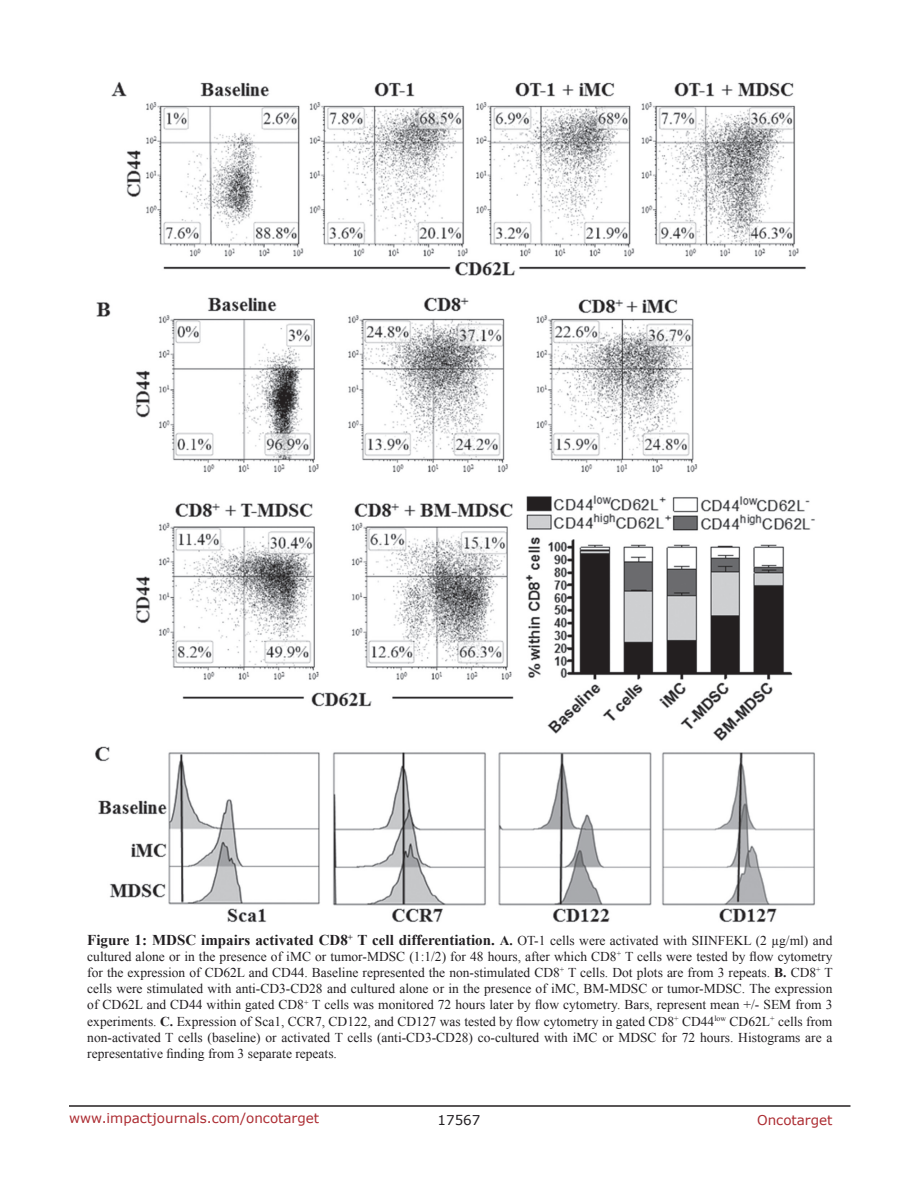
<style>
.page{position:relative;width:918px;height:1188px;background:#fff}
.page>*{position:absolute;margin:0;border:0;box-sizing:border-box;transform-origin:0 0}
.FigureText{font:700 15px "Times New Roman";color:#221f22}
.FigureText-2{font:13.5px/16.2px "Times New Roman";color:#221f22;text-align:justify}
.t1{font:13.5px "Verdana";color:#ac2b31}
.t2{font:13.5px "Verdana";color:#221f22}
.s1{font-size:13.5px}
.s2{font-weight:400;font-size:13.5px}
.s3{font-weight:700}
</style>
<div class="page">
<hr style="left:69px;top:1105px;width:781px;height:2px;background:#231f20">
<img style="left:95px;top:81px;width:720px;height:842px">
<p class="FigureText" style="left:87px;top:929px;width:747px">Figure 1: MDSC impairs activated CD8<sup>+</sup> T cell differentiation. <span class="s1">A.</span> <span class="s2">OT-1 cells were activated with SIINFEKL (2 µg/ml) and</span></p>
<p class="FigureText-2" style="left:87px;top:948px;width:747px">cultured alone or in the presence of iMC or tumor-MDSC (1:1/2) for 48 hours, after which CD8<sup>+</sup> T cells were tested by flow cytometry for the expression of CD62L and CD44. Baseline represented the non-stimulated CD8<sup>+</sup> T cells. Dot plots are from 3 repeats. <span class="s3">B.</span> CD8<sup>+</sup> T cells were stimulated with anti-CD3-CD28 and cultured alone or in the presence of iMC, BM-MDSC or tumor-MDSC. The expression of CD62L and CD44 within gated CD8<sup>+</sup> T cells was monitored 72 hours later by flow cytometry. Bars, represent mean +/- SEM from 3 experiments. <span class="s3">C.</span> Expression of Sca1, CCR7, CD122, and CD127 was tested by flow cytometry in gated CD8<sup>+</sup> CD44<sup>low</sup> CD62L<sup>+</sup> cells from non-activated T cells (baseline) or activated T cells (anti-CD3-CD28) co-cultured with iMC or MDSC for 72 hours. Histograms are a representative finding from 3 separate repeats.</p>
<p class="t1" style="left:69px;top:1109px;width:252px">www.impactjournals.com/oncotarget</p>
<p class="t2" style="left:438px;top:1111px;width:44px">17567</p>
<p class="t1" style="left:757px;top:1111px;width:77px">Oncotarget</p>
</div>
